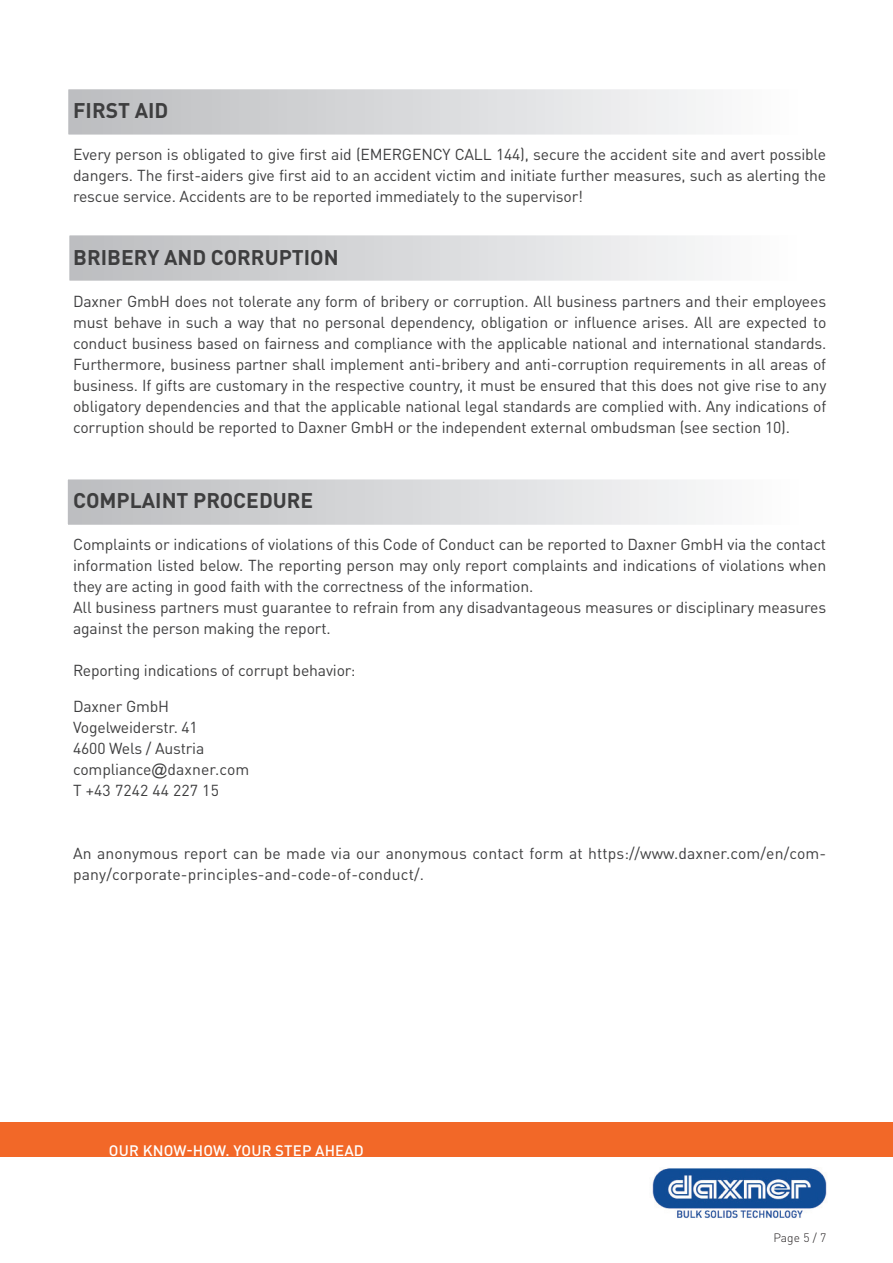
<style>
.page{position:relative;width:893px;height:1263px;background:#fff}
.page>*{position:absolute;margin:0;border:0;box-sizing:border-box;transform-origin:0 0}
.t1{font:700 21px "DINOT";color:#3e3e3f}
.t2{font:15.75px/21px "DINOT";letter-spacing:-.01em;color:#3e3e3f;text-align:justify}
.t3{font:15.75px/21px "DINOT";letter-spacing:.01em;color:#3e3e3f}
.t4{font:500 15px "DINOT";letter-spacing:.01em;color:#fff}
.t5{font:300 12px "DINOT";color:#231f20}
.s1{font-family:"Arial"}
</style>
<div class="page">
<div style="left:69px;top:235px;width:763px;height:46px;background:linear-gradient(to right,#bbbcbf,#fff)"></div>
<div style="left:68px;top:234px;width:765px;height:48px;border:2px solid #fff"></div>
<div style="left:67px;top:479px;width:767px;height:46px;background:linear-gradient(to right,#bbbcbf,#fff)"></div>
<div style="left:66px;top:478px;width:768px;height:48px;border:2px solid #fff"></div>
<div style="left:68px;top:89px;width:765px;height:46px;background:linear-gradient(to right,#bbbcbf,#fff)"></div>
<div style="left:67px;top:88px;width:766px;height:48px;border:2px solid #fff"></div>
<div style="left:0;top:1123px;width:893px;height:34px;background:#f26828"></div>
<img style="left:652px;top:1168px;width:175px;height:51px">
<h1 class="t1" style="left:73px;top:97px;width:97px">FIRST AID</h1>
<p class="t2" style="left:73px;top:144px;width:755px">Every person is obligated to give first aid (EMERGENCY CALL 144), secure the accident site and avert possible dangers. The first-aiders give first aid to an accident victim and initiate further measures, such as alerting the rescue service. Accidents are to be reported immediately to the supervisor!</p>
<h1 class="t1" style="left:73px;top:244px;width:267px">BRIBERY AND CORRUPTION</h1>
<p class="t2" style="left:73px;top:291px;width:755px">Daxner GmbH does not tolerate any form of bribery or corruption. All business partners and their employees must behave in such a way that no personal dependency, obligation or influence arises. All are expected to conduct business based on fairness and compliance with the applicable national and international standards.<br>Furthermore, business partner shall implement anti-bribery and anti-corruption requirements in all areas of business. If gifts are customary in the respective country, it must be ensured that this does not give rise to any obligatory dependencies and that the applicable national legal standards are complied with. Any indications of corruption should be reported to Daxner GmbH or the independent external ombudsman (see section 10).</p>
<h1 class="t1" style="left:73px;top:487px;width:242px">COMPLAINT PROCEDURE</h1>
<p class="t2" style="left:73px;top:534px;width:755px;text-align:left">Complaints or indications of violations of this Code of Conduct can be reported to Daxner GmbH via the contact information listed below. The reporting person may only report complaints and indications of violations when they are acting in good faith with the correctness of the information.<br>All business partners must guarantee to refrain from any disadvantageous measures or disciplinary measures against the person making the report.</p>
<p class="t2" style="left:73px;top:660px;width:284px">Reporting indications of corrupt behavior:</p>
<p class="t2" style="left:73px;top:696px;width:178px;text-align:left">Daxner GmbH<br>Vogelweiderstr. 41<br>4600 Wels / Austria compliance<span class="s1">@</span>daxner.com<br>T +43 7242 44 227 15</p>
<p class="t3" style="left:73px;top:843px;width:754px">An anonymous report can be made via our anonymous contact form at https://www.daxner.com/en/com&shy;pany/corporate-principles-and-code-of-conduct/.</p>
<p class="t4" style="left:109px;top:1140px;width:256px">OUR KNOW-HOW. YOUR STEP AHEAD</p>
<p class="t5" style="left:773px;top:1230px;width:54px">Page 5 / 7</p>
</div>
